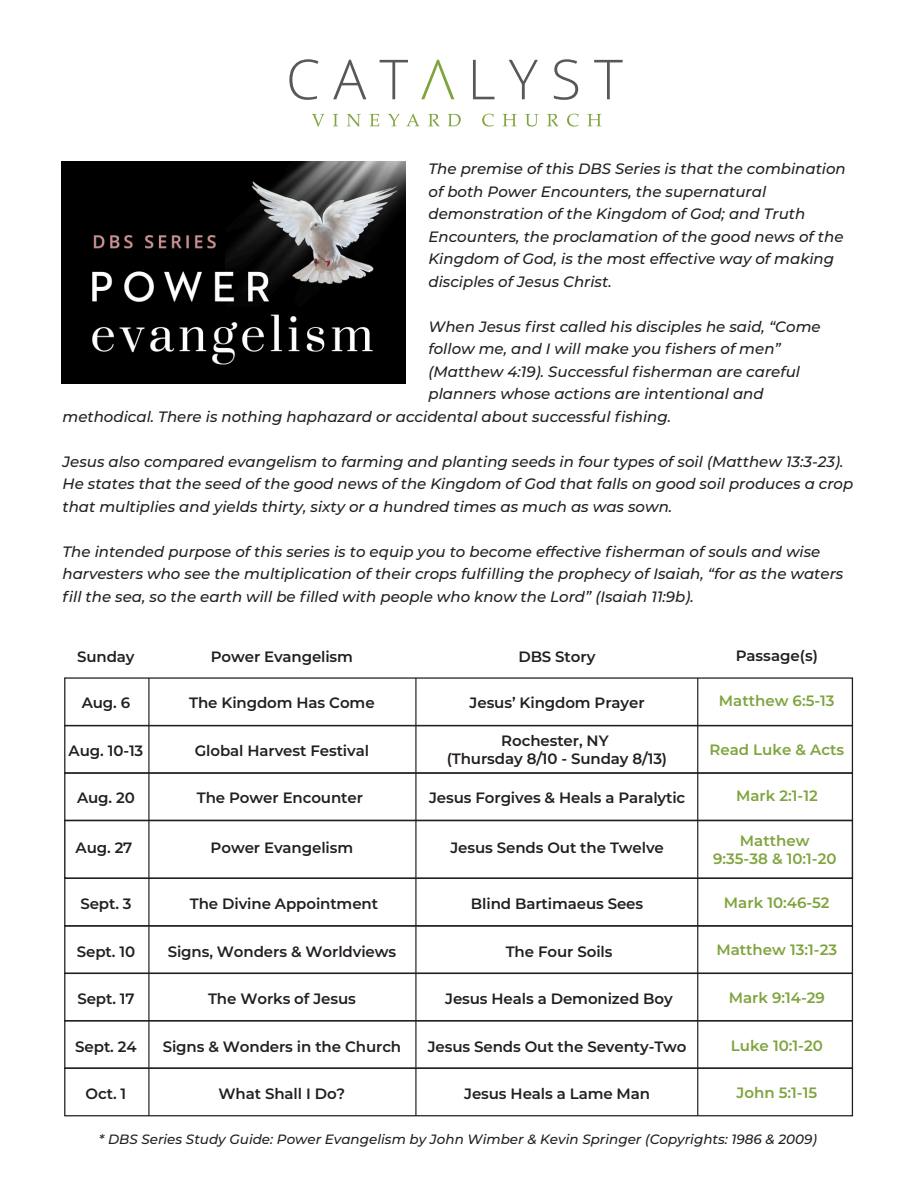
<style>
.page{position:relative;width:918px;height:1188px;background:#fff}
.page>*{position:absolute;margin:0;border:0;box-sizing:border-box;transform-origin:0 0}
.t1{font:italic 500 15px/22.5px "Montserrat";color:#231f20}
.t2{font:600 15px/18px "Montserrat";letter-spacing:-.005em;color:#231f20;text-align:center}
.t3{font:600 15px/18px "Montserrat";color:#7fa43e;text-align:center}
.t4{font:italic 500 13.5px "Montserrat";color:#231f20}
</style>
<div class="page">
<svg style="left:289px;top:59px;width:30px;height:41px"></svg>
<svg style="left:333px;top:60px;width:33px;height:39px"></svg>
<svg style="left:380px;top:60px;width:28px;height:39px"></svg>
<svg style="left:473px;top:60px;width:22px;height:39px"></svg>
<svg style="left:509px;top:60px;width:29px;height:39px"></svg>
<svg style="left:554px;top:59px;width:24px;height:41px"></svg>
<svg style="left:594px;top:60px;width:29px;height:39px"></svg>
<svg style="left:312px;top:114px;width:12px;height:12px"></svg>
<svg style="left:333px;top:114px;width:5px;height:12px"></svg>
<svg style="left:347px;top:114px;width:14px;height:13px"></svg>
<svg style="left:370px;top:114px;width:9px;height:12px"></svg>
<svg style="left:388px;top:114px;width:11px;height:12px"></svg>
<svg style="left:406px;top:114px;width:14px;height:12px"></svg>
<svg style="left:428px;top:114px;width:12px;height:12px"></svg>
<svg style="left:448px;top:114px;width:13px;height:12px"></svg>
<svg style="left:482px;top:114px;width:12px;height:13px"></svg>
<svg style="left:503px;top:114px;width:14px;height:12px"></svg>
<svg style="left:525px;top:114px;width:13px;height:13px"></svg>
<svg style="left:547px;top:114px;width:12px;height:12px"></svg>
<svg style="left:567px;top:114px;width:12px;height:13px"></svg>
<svg style="left:587px;top:114px;width:14px;height:12px"></svg>
<svg style="left:421px;top:60px;width:33px;height:39px"></svg>
<img style="left:62px;top:161px;width:344px;height:222px">
<div style="left:64px;top:677px;width:789px;height:49px;border:1px solid #231f20"></div>
<div style="left:64px;top:772px;width:789px;height:49px;border:1px solid #231f20"></div>
<div style="left:64px;top:820px;width:789px;height:59px;border:1px solid #231f20"></div>
<div style="left:64px;top:878px;width:789px;height:49px;border:1px solid #231f20"></div>
<div style="left:64px;top:925px;width:789px;height:49px;border:1px solid #231f20"></div>
<div style="left:64px;top:973px;width:789px;height:49px;border:1px solid #231f20"></div>
<div style="left:64px;top:1020px;width:789px;height:49px;border:1px solid #231f20"></div>
<div style="left:64px;top:1067px;width:789px;height:49px;border:1px solid #231f20"></div>
<hr style="left:697px;top:678px;width:1px;height:438px;background:#231f20">
<hr style="left:415px;top:678px;width:2px;height:438px;background:#231f20">
<hr style="left:148px;top:678px;width:2px;height:438px;background:#231f20">
<p class="t1" style="left:429px;top:157px;width:419px">The premise of this DBS Series is that the combination of both Power Encounters, the supernatural demonstration of the Kingdom of God; and Truth Encounters, the proclamation of the good news of the Kingdom of God, is the most effective way of making disciples of Jesus Christ.</p>
<p class="t1" style="left:429px;top:315px;width:394px">When Jesus first called his disciples he said, “Come</p>
<p class="t1" style="left:429px;top:337px;width:354px">follow me, and I will make you fishers of men”</p>
<p class="t1" style="left:429px;top:360px;width:373px">(Matthew 4:19). Successful fisherman are careful</p>
<p class="t1" style="left:429px;top:382px;width:337px">planners whose actions are intentional and</p>
<p class="t1" style="left:63px;top:405px;width:610px">methodical. There is nothing haphazard or accidental about successful fishing.</p>
<p class="t1" style="left:63px;top:450px;width:792px">Jesus also compared evangelism to farming and planting seeds in four types of soil (Matthew 13:3-23).<br>He states that the seed of the good news of the Kingdom of God that falls on good soil produces a crop that multiplies and yields thirty, sixty or a hundred times as much as was sown.</p>
<p class="t1" style="left:63px;top:540px;width:782px">The intended purpose of this series is to equip you to become effective fisherman of souls and wise harvesters who see the multiplication of their crops fulfilling the prophecy of Isaiah, “for as the waters fill the sea, so the earth will be filled with people who know the Lord” (Isaiah 11:9b).</p>
<p class="t2" style="left:77px;top:647px;width:59px">Sunday</p>
<p class="t2" style="left:211px;top:647px;width:144px">Power Evangelism</p>
<p class="t2" style="left:518px;top:647px;width:79px">DBS Story</p>
<p class="t2" style="left:736px;top:646px;width:84px">Passage(s)</p>
<p class="t2" style="left:82px;top:693px;width:50px">Aug. 6</p>
<p class="t2" style="left:470px;top:693px;width:177px">Jesus’ Kingdom Prayer</p>
<p class="t3" style="left:719px;top:691px;width:117px">Matthew 6:5-13</p>
<p class="t2" style="left:189px;top:693px;width:187px">The Kingdom Has Come</p>
<p class="t2" style="left:447px;top:731px;width:222px">Rochester, NY<br>(Thursday 8/10 - Sunday 8/13)</p>
<p class="t2" style="left:69px;top:741px;width:76px">Aug. 10-13</p>
<p class="t3" style="left:709px;top:740px;width:136px">Read Luke &amp; Acts</p>
<p class="t2" style="left:195px;top:741px;width:176px">Global Harvest Festival</p>
<p class="t2" style="left:77px;top:788px;width:59px">Aug. 20</p>
<p class="t2" style="left:429px;top:788px;width:258px">Jesus Forgives &amp; Heals a Paralytic</p>
<p class="t3" style="left:736px;top:786px;width:83px">Mark 2:1-12</p>
<p class="t2" style="left:197px;top:788px;width:168px">The Power Encounter</p>
<p class="t2" style="left:76px;top:838px;width:58px">Aug. 27</p>
<p class="t2" style="left:211px;top:838px;width:144px">Power Evangelism</p>
<p class="t2" style="left:450px;top:838px;width:215px">Jesus Sends Out the Twelve</p>
<p class="t3" style="left:713px;top:831px;width:125px">Matthew<br>9:35-38 &amp; 10:1-20</p>
<p class="t2" style="left:80px;top:894px;width:53px">Sept. 3</p>
<p class="t2" style="left:471px;top:894px;width:174px">Blind Bartimaeus Sees</p>
<p class="t3" style="left:724px;top:893px;width:107px">Mark 10:46-52</p>
<p class="t2" style="left:77px;top:942px;width:60px">Sept. 10</p>
<p class="t2" style="left:506px;top:942px;width:108px">The Four Soils</p>
<p class="t3" style="left:716px;top:940px;width:122px">Matthew 13:1-23</p>
<p class="t2" style="left:77px;top:989px;width:59px">Sept. 17</p>
<p class="t2" style="left:445px;top:989px;width:229px">Jesus Heals a Demonized Boy</p>
<p class="t3" style="left:729px;top:988px;width:98px">Mark 9:14-29</p>
<p class="t2" style="left:75px;top:1037px;width:63px">Sept. 24</p>
<p class="t2" style="left:428px;top:1037px;width:260px">Jesus Sends Out the Seventy-Two</p>
<p class="t3" style="left:731px;top:1036px;width:93px">Luke 10:1-20</p>
<p class="t2" style="left:86px;top:1084px;width:42px">Oct. 1</p>
<p class="t2" style="left:464px;top:1084px;width:187px">Jesus Heals a Lame Man</p>
<p class="t3" style="left:737px;top:1083px;width:82px">John 5:1-15</p>
<p class="t2" style="left:190px;top:894px;width:190px">The Divine Appointment</p>
<p class="t2" style="left:168px;top:942px;width:230px">Signs, Wonders &amp; Worldviews</p>
<p class="t2" style="left:208px;top:989px;width:149px">The Works of Jesus</p>
<p class="t2" style="left:163px;top:1037px;width:240px">Signs &amp; Wonders in the Church</p>
<p class="t2" style="left:219px;top:1084px;width:128px">What Shall I Do?</p>
<p class="t4" style="left:99px;top:1130px;width:720px">* DBS Series Study Guide: Power Evangelism by John Wimber &amp; Kevin Springer (Copyrights: 1986 &amp; 2009)</p>
</div>
